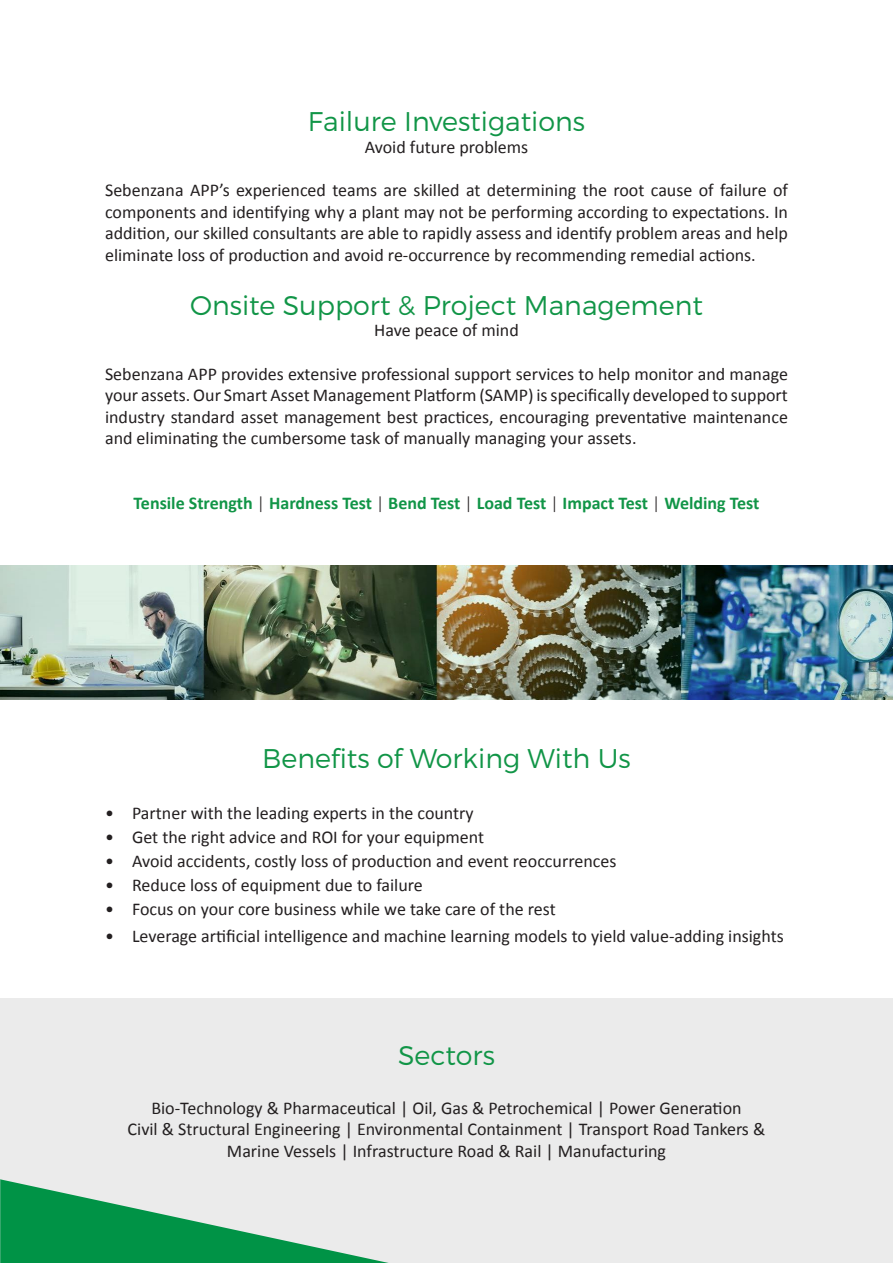
<style>
.page{position:relative;width:893px;height:1263px;background:#fff}
.page>*{position:absolute;margin:0;border:0;box-sizing:border-box;transform-origin:0 0}
.t1{font:27px "Trueno Lt";color:#119547}
.t2{font:18px/21.6px "Calibri";color:#231f20;text-align:justify}
.t3{font:700 18px "Calibri";color:#119547}
.s1{font-weight:300;color:#231f20}
</style>
<div class="page">
<div style="left:0;top:999px;width:893px;height:264px;background:#ebebeb"></div>
<svg style="left:1px;top:1179px;width:388px;height:84px"></svg>
<img style="left:0;top:566px;width:893px;height:133px">
<hr style="left:0;top:1179px;width:1px;height:84px;background:#009346">
<h1 class="t1" style="left:308px;top:105px;width:279px">Failure Investigations</h1>
<p class="t2" style="left:365px;top:135px;width:165px">Avoid future problems</p>
<p class="t2" style="left:105px;top:178px;width:684px">Sebenzana APP’s experienced teams are skilled at determining the root cause of failure of components and identifying why a plant may not be performing according to expectations. In addition, our skilled consultants are able to rapidly assess and identify problem areas and help eliminate loss of production and avoid re-occurrence by recommending remedial actions.</p>
<h1 class="t1" style="left:190px;top:289px;width:514px">Onsite Support &amp; Project Management</h1>
<p class="t2" style="left:374px;top:319px;width:146px">Have peace of mind</p>
<p class="t2" style="left:105px;top:362px;width:684px">Sebenzana APP provides extensive professional support services to help monitor and manage your assets. Our Smart Asset Management Platform (SAMP) is specifically developed to support industry standard asset management best practices, encouraging preventative maintenance and eliminating the cumbersome task of manually managing your assets.</p>
<p class="t3" style="left:134px;top:490px;width:627px">Tensile Strength <span class="s1">|</span> Hardness Test <span class="s1">|</span> Bend Test <span class="s1">|</span> Load Test <span class="s1">|</span> Impact Test <span class="s1">|</span> Welding Test</p>
<h1 class="t1" style="left:262px;top:742px;width:370px">Benefits of Working With Us</h1>
<p class="t2" style="left:105px;top:801px;width:370px">• Partner with the leading experts in the country</p>
<p class="t2" style="left:105px;top:825px;width:381px">• Get the right advice and ROI for your equipment</p>
<p class="t2" style="left:105px;top:849px;width:513px">• Avoid accidents, costly loss of production and event reoccurrences</p>
<p class="t2" style="left:105px;top:873px;width:319px">• Reduce loss of equipment due to failure</p>
<p class="t2" style="left:105px;top:897px;width:452px">• Focus on your core business while we take care of the rest</p>
<p class="t2" style="left:105px;top:924px;width:680px">• Leverage artificial intelligence and machine learning models to yield value-adding insights</p>
<h1 class="t1" style="left:398px;top:1039px;width:98px">Sectors</h1>
<p class="t2" style="left:128px;top:1096px;width:639px;text-align:center">Bio-Technology &amp; Pharmaceutical | Oil, Gas &amp; Petrochemical | Power Generation<br>Civil &amp; Structural Engineering | Environmental Containment | Transport Road Tankers &amp;<br>Marine Vessels | Infrastructure Road &amp; Rail | Manufacturing</p>
</div>
